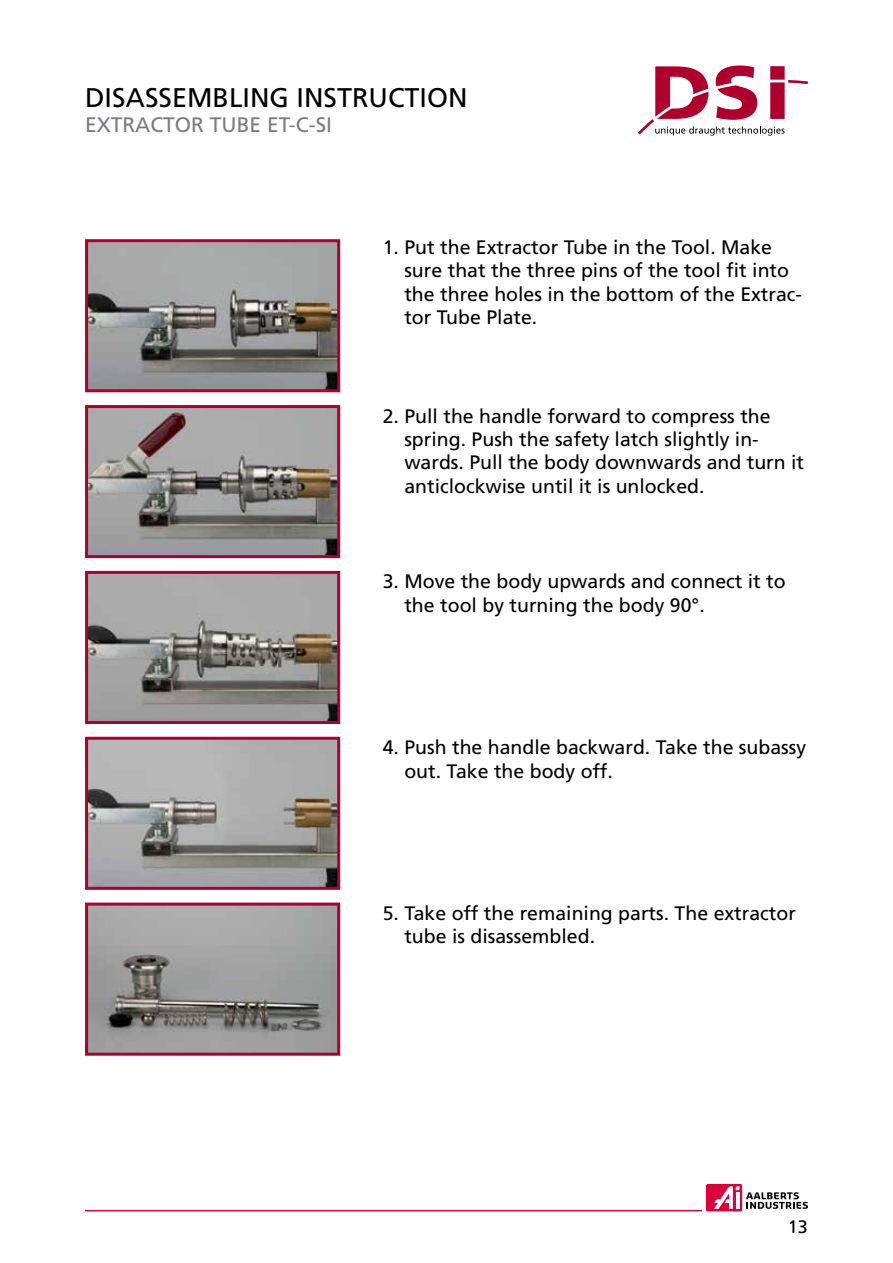
<style>
.page{position:relative;width:893px;height:1263px;background:#fff}
.page>*{position:absolute;margin:0;border:0;box-sizing:border-box;transform-origin:0 0}
.t1{font:27px "Frutiger LT Std";color:#000}
.t2{font:21px "Frutiger LT Std";color:#7a7b85}
.t3{font:19.5px/23.4px "Frutiger LT Std";color:#000}
.t4{font:18px "Frutiger LT Std";color:#000}
</style>
<div class="page">
<svg style="left:638px;top:65px;width:170px;height:71px"></svg>
<hr style="left:85px;top:1210px;width:617px;height:1px;background:#dc003b">
<svg style="left:746px;top:1192px;width:62px;height:17px"></svg>
<div style="left:706px;top:1184px;width:36px;height:27px;background:#dc003b;border-radius:2px"></div>
<svg style="left:714px;top:1186px;width:25px;height:23px"></svg>
<img style="left:89px;top:243px;width:247px;height:145px">
<div style="left:85px;top:239px;width:255px;height:153px;border:3px solid #af002d"></div>
<img style="left:89px;top:906px;width:247px;height:146px">
<div style="left:85px;top:902px;width:255px;height:154px;border:3px solid #af002d"></div>
<img style="left:89px;top:741px;width:247px;height:145px">
<div style="left:85px;top:737px;width:255px;height:153px;border:3px solid #af002d"></div>
<img style="left:89px;top:575px;width:247px;height:145px">
<div style="left:85px;top:571px;width:255px;height:153px;border:3px solid #af002d"></div>
<img style="left:89px;top:409px;width:247px;height:145px">
<div style="left:85px;top:405px;width:255px;height:153px;border:3px solid #af002d"></div>
<h1 class="t1" style="left:85px;top:81px;width:384px">DISASSEMBLING INSTRUCTION</h1>
<p class="t2" style="left:85px;top:112px;width:248px">EXTRACTOR TUBE ET-C-SI</p>
<p class="t3" style="left:404px;top:235px;width:399px;text-indent:-22px">1. Put the Extractor Tube in the Tool. Make sure that the three pins of the tool fit into the three holes in the bottom of the Extrac&shy;tor Tube Plate.</p>
<p class="t3" style="left:404px;top:404px;width:401px;text-indent:-22px">2. Pull the handle forward to compress the spring. Push the safety latch slightly in&shy;wards. Pull the body downwards and turn it anticlockwise until it is unlocked.</p>
<p class="t3" style="left:404px;top:570px;width:383px;text-indent:-22px">3. Move the body upwards and connect it to the tool by turning the body 90°.</p>
<p class="t3" style="left:404px;top:736px;width:403px;text-indent:-22px">4. Push the handle backward. Take the subassy out. Take the body off.</p>
<p class="t3" style="left:404px;top:902px;width:393px;text-indent:-22px">5. Take off the remaining parts. The extractor tube is disassembled.</p>
<p class="t4" style="left:788px;top:1216px;width:22px">13</p>
</div>
